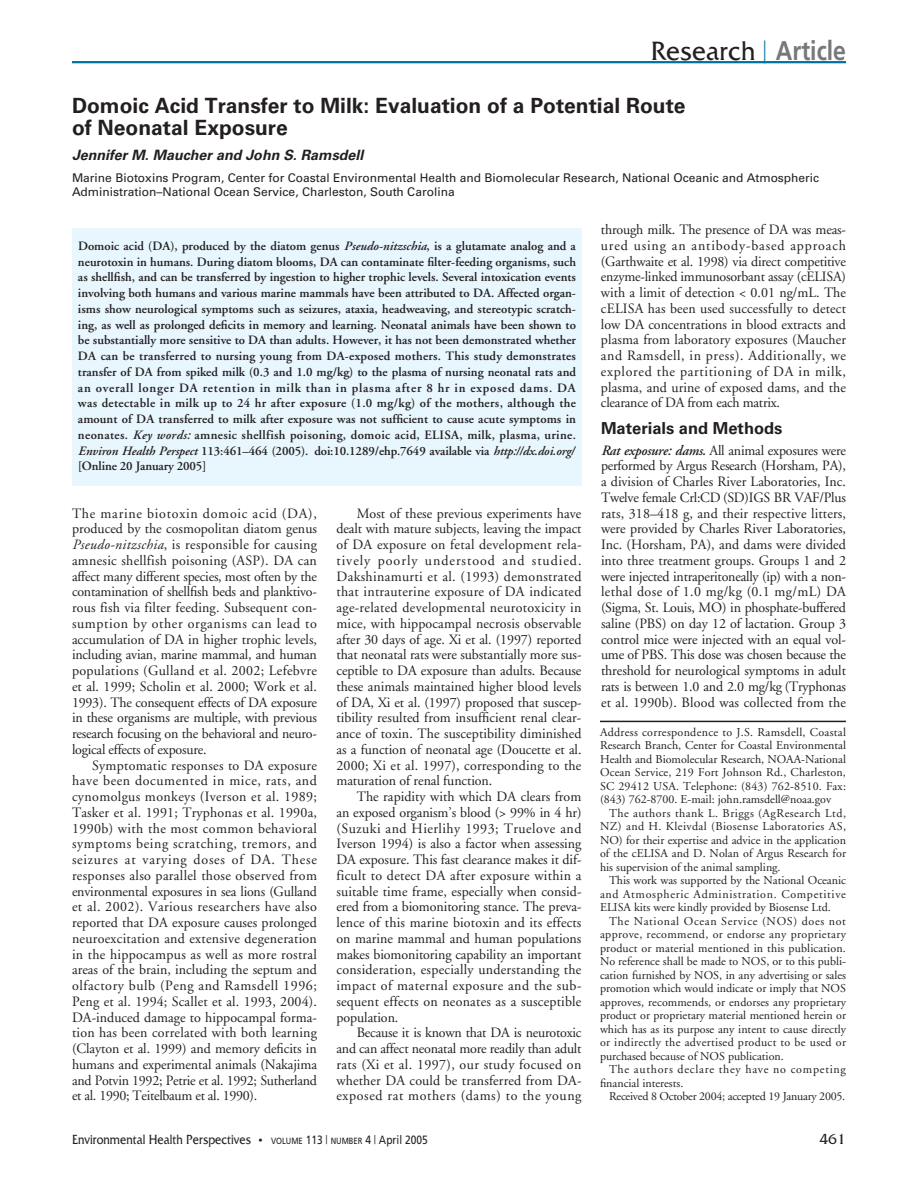
<style>
.page{position:relative;width:918px;height:1188px;background:#fff}
.page>*{position:absolute;margin:0;border:0;box-sizing:border-box;transform-origin:0 0}
.t1{font:27px "Friz Quadrata IT Cby BT";color:#231f20;scale:.95 1}
.t2{font:700 21px/22.5px "Univers";color:#231f20}
.t3{font:700 16.5px "Univers";color:#231f20}
.t4{font:15px "Friz Quadrata IT Cby BT";color:#231f20}
.t5{font:14.25px/15.8px "Adobe Garamond";letter-spacing:-.005em;color:#231f20;text-align:justify}
.t6{font:italic 700 14.25px "Univers";color:#231f20}
.t7{font:13.5px "Friz Quadrata IT Cby BT";color:#231f20;scale:.85 1}
.t8{font:600 12.75px/15.8px "Adobe Garamond";color:#231f20}
.t9{font:12px/13.5px "Adobe Garamond";color:#231f20;text-align:justify}
.t10{font:12px/13.5px "Univers";color:#231f20}
.t11{font:12px/13.5px "Adobe Garamond";letter-spacing:.06em;color:#231f20}
.t12{font:12px "Adobe Garamond";letter-spacing:-.02em;color:#231f20}
.s1{font-family:"Frutiger";font-weight:300;font-size:30px;color:#0074a1}
.s2{font-family:"Frutiger";font-weight:700;color:#76787b}
.s3{font-style:italic}
.s4{font-weight:600;font-style:italic}
.s5{font-size:10.5px}
.s6{font-family:"Frutiger";font-size:9px}
.s7{font-family:"Frutiger";font-size:12px}
.s8{font-family:"Frutiger";font-weight:300;font-size:12px}
</style>
<div class="page">
<hr style="left:600px;top:721px;width:246px;height:1px;background:#231f20">
<hr style="left:72px;top:61px;width:774px;height:2px;background:#0074a1">
<div style="left:72px;top:228px;width:510px;height:258px;background:#e8f6fd"></div>
<h1 class="t1" style="left:651px;top:40px;width:207px">Research <span class="s1">|</span> <span class="s2">Article</span></h1>
<h2 class="t2" style="left:72px;top:96px;width:615px">Domoic Acid Transfer to Milk: Evaluation of a Potential Route of Neonatal Exposure</h2>
<p class="t6" style="left:72px;top:150px;width:296px">Jennifer M. Maucher and John S. Ramsdell</p>
<p class="t10" style="left:72px;top:172px;width:749px">Marine Biotoxins Program, Center for Coastal Environmental Health and Biomolecular Research, National Oceanic and Atmospheric<br>Administration–National Ocean Service, Charleston, South Carolina</p>
<p class="t8" style="left:78px;top:239px;width:500px">Domoic acid (DA), produced by the diatom genus <span class="s3">Pseudo-nitzschia</span>, is a glutamate analog and a neurotoxin in humans. During diatom blooms, DA can contaminate filter-feeding organisms, such as shellfish, and can be transferred by ingestion to higher trophic levels. Several intoxication events involving both humans and various marine mammals have been attributed to DA. Affected organ&shy;isms show neurological symptoms such as seizures, ataxia, headweaving, and stereotypic scratch&shy;ing, as well as prolonged deficits in memory and learning. Neonatal animals have been shown to be substantially more sensitive to DA than adults. However, it has not been demonstrated whether DA can be transferred to nursing young from DA-exposed mothers. This study demonstrates transfer of DA from spiked milk (0.3 and 1.0 mg/kg) to the plasma of nursing neonatal rats and an overall longer DA retention in milk than in plasma after 8 hr in exposed dams. DA was detectable in milk up to 24 hr after exposure (1.0 mg/kg) of the mothers, although the amount of DA transferred to milk after exposure was not sufficient to cause acute symptoms in neonates. <span class="s3">Key words:</span> amnesic shellfish poisoning, domoic acid, ELISA, milk, plasma, urine.<br><span class="s3">Environ Health Perspect</span> 113:461–464 (2005). doi:10.1289/ehp.7649 available via <span class="s3">http://dx.doi.org/ </span>[Online 20 January 2005]</p>
<p class="t5" style="left:72px;top:506px;width:247px">The marine biotoxin domoic acid (DA), produced by the cosmopolitan diatom genus <span class="s3">Pseudo-nitzschia</span>, is responsible for causing amnesic shellfish poisoning (ASP). DA can affect many different species, most often by the contamination of shellfish beds and planktivo&shy;rous fish via filter feeding. Subsequent con&shy;sumption by other organisms can lead to accumulation of DA in higher trophic levels, including avian, marine mammal, and human populations (Gulland et al. 2002; Lefebvre et al. 1999; Scholin et al. 2000; Work et al.<br>1993). The consequent effects of DA exposure in these organisms are multiple, with previous research focusing on the behavioral and neuro&shy;logical effects of exposure.</p>
<p class="t5" style="left:72px;top:758px;width:247px;text-indent:20px">Symptomatic responses to DA exposure have been documented in mice, rats, and cynomolgus monkeys (Iverson et al. 1989; Tasker et al. 1991; Tryphonas et al. 1990a, 1990b) with the most common behavioral symptoms being scratching, tremors, and seizures at varying doses of DA. These responses also parallel those observed from environmental exposures in sea lions (Gulland et al. 2002). Various researchers have also reported that DA exposure causes prolonged neuroexcitation and extensive degeneration in the hippocampus as well as more rostral areas of the brain, including the septum and olfactory bulb (Peng and Ramsdell 1996; Peng et al. 1994; Scallet et al. 1993, 2004).<br>DA-induced damage to hippocampal forma&shy;tion has been correlated with both learning (Clayton et al. 1999) and memory deficits in humans and experimental animals (Nakajima and Potvin 1992; Petrie et al. 1992; Sutherland et al. 1990; Teitelbaum et al. 1990).</p>
<p class="t5" style="left:336px;top:506px;width:247px;text-indent:20px">Most of these previous experiments have dealt with mature subjects, leaving the impact of DA exposure on fetal development rela&shy;tively poorly understood and studied.<br>Dakshinamurti et al. (1993) demonstrated that intrauterine exposure of DA indicated age-related developmental neurotoxicity in mice, with hippocampal necrosis observable after 30 days of age. Xi et al. (1997) reported that neonatal rats were substantially more sus&shy;ceptible to DA exposure than adults. Because these animals maintained higher blood levels of DA, Xi et al. (1997) proposed that suscep&shy;tibility resulted from insufficient renal clear&shy;ance of toxin. The susceptibility diminished as a function of neonatal age (Doucette et al.<br>2000; Xi et al. 1997), corresponding to the maturation of renal function.</p>
<p class="t5" style="left:336px;top:790px;width:247px;text-indent:20px">The rapidity with which DA clears from an exposed organism’s blood (&gt; 99% in 4 hr) (Suzuki and Hierlihy 1993; Truelove and Iverson 1994) is also a factor when assessing DA exposure. This fast clearance makes it dif&shy;ficult to detect DA after exposure within a suitable time frame, especially when consid&shy;ered from a biomonitoring stance. The preva&shy;lence of this marine biotoxin and its effects on marine mammal and human populations makes biomonitoring capability an important consideration, especially understanding the impact of maternal exposure and the sub&shy;sequent effects on neonates as a susceptible population.</p>
<p class="t5" style="left:336px;top:1026px;width:247px;text-indent:20px">Because it is known that DA is neurotoxic and can affect neonatal more readily than adult rats (Xi et al. 1997), our study focused on whether DA could be transferred from DA&shy;exposed rat mothers (dams) to the young</p>
<p class="t5" style="left:601px;top:223px;width:247px">through milk. The presence of DA was meas&shy;ured using an antibody-based approach (Garthwaite et al. 1998) via direct competitive enzyme-linked immunosorbant assay (cELISA) with a limit of detection &lt; 0.01 ng/mL. The cELISA has been used successfully to detect low DA concentrations in blood extracts and plasma from laboratory exposures (Maucher and Ramsdell, in press). Additionally, we explored the partitioning of DA in milk, plasma, and urine of exposed dams, and the clearance of DA from each matrix.</p>
<p class="t3" style="left:601px;top:422px;width:183px">Materials and Methods</p>
<p class="t5" style="left:601px;top:443px;width:247px"><span class="s4">Rat exposure: dams.</span> All animal exposures were performed by Argus Research (Horsham, PA), a division of Charles River Laboratories, Inc.<br>Twelve female Crl:CD (SD)IGS BR VAF/Plus rats, 318–418 g, and their respective litters, were provided by Charles River Laboratories, Inc. (Horsham, PA), and dams were divided into three treatment groups. Groups 1 and 2 were injected intraperitoneally (ip) with a non&shy;lethal dose of 1.0 mg/kg (0.1 mg/mL) DA (Sigma, St. Louis, MO) in phosphate-buffered saline (PBS) on day 12 of lactation. Group 3 control mice were injected with an equal vol&shy;ume of PBS. This dose was chosen because the threshold for neurological symptoms in adult rats is between 1.0 and 2.0 mg/kg (Tryphonas et al. 1990b). Blood was collected from the</p>
<p class="t9" style="left:600px;top:726px;width:248px">Address correspondence to J.S. Ramsdell, Coastal Research Branch, Center for Coastal Environmental Health and Biomolecular Research, NOAA-National Ocean Service, 219 Fort Johnson Rd., Charleston, SC 29412 USA. Telephone: (843) 762-8510. Fax: (843) 762-8700. E-mail: john.ramsdell@noaa.gov</p>
<p class="t9" style="left:600px;top:807px;width:248px;text-indent:9px">The authors thank L. Briggs (AgResearch Ltd, NZ) and H. Kleivdal (Biosense Laboratories AS, NO) for their expertise and advice in the application of the cELISA and D. Nolan of Argus Research for his supervision of the animal sampling.</p>
<p class="t9" style="left:600px;top:875px;width:247px;text-indent:9px">This work was supported by the National Oceanic and Atmospheric Administration. Competitive ELISA kits were kindly provided by Biosense Ltd.</p>
<p class="t9" style="left:600px;top:915px;width:248px;text-indent:9px">The National Ocean Service (NOS) does not approve, recommend, or endorse any proprietary product or material mentioned in this publication.<br>No reference shall be made to NOS, or to this publi&shy;cation furnished by NOS, in any advertising or sales promotion which would indicate or imply that NOS approves, recommends, or endorses any proprietary product or proprietary material mentioned herein or which has as its purpose any intent to cause directly or indirectly the advertised product to be used or purchased because of NOS publication.</p>
<p class="t11" style="left:600px;top:1064px;width:248px;text-indent:9px">The authors declare they have no competing financial interests.</p>
<p class="t12" style="left:609px;top:1092px;width:238px">Received 8 October 2004; accepted 19 January 2005.</p>
<p class="t7" style="left:72px;top:1135px;width:420px">Environmental Health Perspectives <span class="s5">•</span> <span class="s6">VOLUME</span> <span class="s7">113</span> <span class="s8">|</span> <span class="s6">NUMBER</span> <span class="s7">4</span> <span class="s8">|</span> <span class="s7">April 2005</span></p>
<p class="t4" style="left:819px;top:1134px;width:28px">461</p>
</div>
